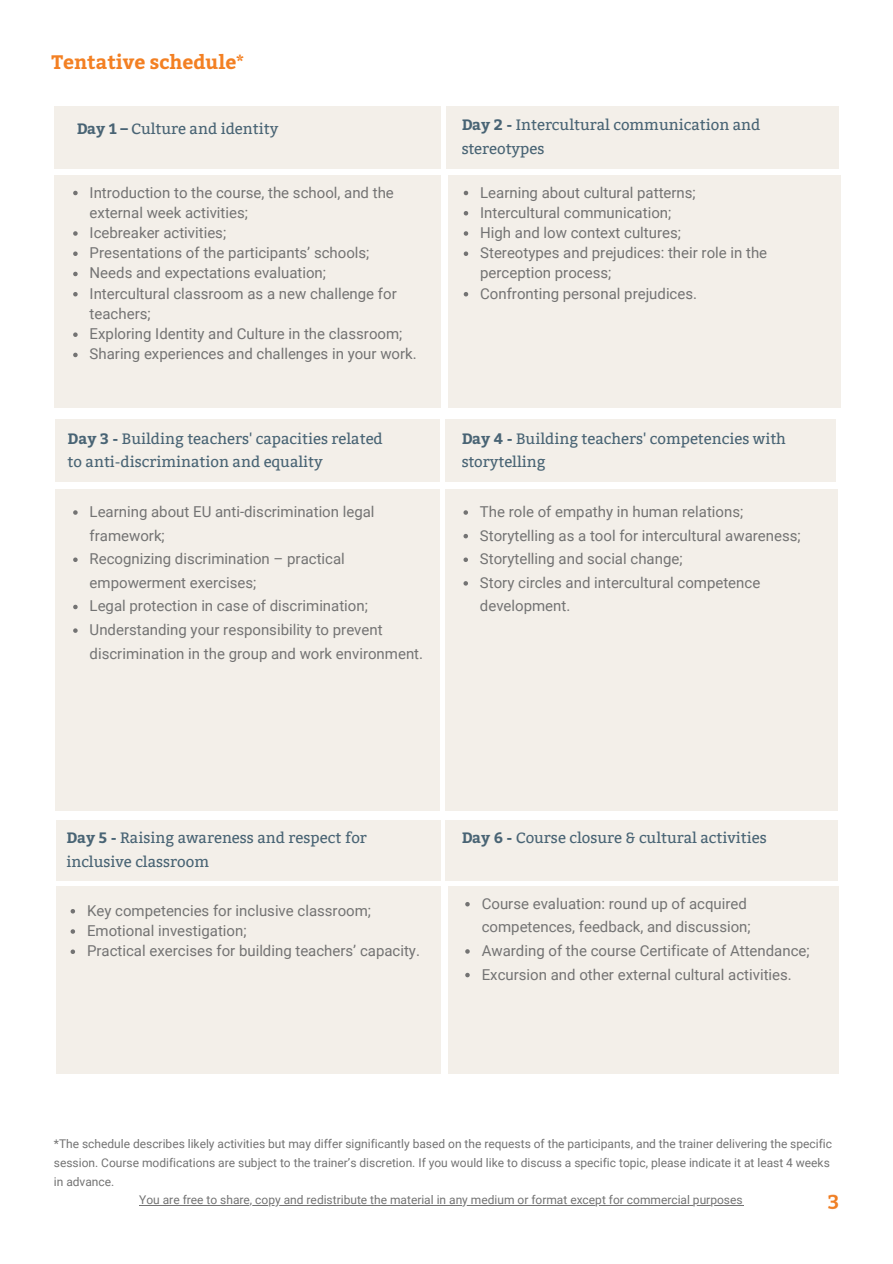
<style>
.page{position:relative;width:893px;height:1264px;background:#fff}
.page>*{position:absolute;margin:0;border:0;box-sizing:border-box;transform-origin:0 0}
.t1{font:700 19.5px "Bitter";color:#f38023}
.t2{font:15px/20.2px "Roboto";color:#737373}
.t3{font:15px/23.5px "Bitter";color:#1e4157}
.t4{font:12px/19px "Roboto";color:#737373}
.s1{font-weight:700}
</style>
<div class="page">
<div style="left:54px;top:106px;width:386px;height:63px;background:#f3efe9"></div>
<div style="left:56px;top:489px;width:384px;height:321px;background:#f3efe9"></div>
<div style="left:56px;top:419px;width:384px;height:62px;background:#f3efe9"></div>
<div style="left:446px;top:106px;width:392px;height:63px;background:#f3efe9"></div>
<div style="left:445px;top:489px;width:393px;height:321px;background:#f3efe9"></div>
<div style="left:445px;top:820px;width:393px;height:60px;background:#f3efe9"></div>
<div style="left:446px;top:419px;width:389px;height:62px;background:#f3efe9"></div>
<div style="left:448px;top:886px;width:390px;height:188px;background:#f3efe9"></div>
<svg style="left:73px;top:510px;width:5px;height:5px"></svg>
<svg style="left:73px;top:557px;width:5px;height:5px"></svg>
<svg style="left:73px;top:604px;width:5px;height:5px"></svg>
<svg style="left:73px;top:628px;width:5px;height:5px"></svg>
<svg style="left:463px;top:510px;width:5px;height:5px"></svg>
<svg style="left:463px;top:534px;width:5px;height:4px"></svg>
<svg style="left:463px;top:557px;width:5px;height:5px"></svg>
<svg style="left:463px;top:581px;width:5px;height:4px"></svg>
<svg style="left:465px;top:902px;width:4px;height:4px"></svg>
<svg style="left:465px;top:949px;width:4px;height:4px"></svg>
<svg style="left:465px;top:972px;width:4px;height:5px"></svg>
<hr style="left:139px;top:1204px;width:604px;height:1px;background:#737373">
<div style="left:54px;top:175px;width:387px;height:233px;background:#f3efe9"></div>
<svg style="left:73px;top:191px;width:5px;height:4px"></svg>
<svg style="left:73px;top:231px;width:5px;height:5px"></svg>
<svg style="left:73px;top:251px;width:5px;height:5px"></svg>
<svg style="left:73px;top:272px;width:5px;height:4px"></svg>
<svg style="left:73px;top:292px;width:5px;height:4px"></svg>
<svg style="left:73px;top:332px;width:5px;height:5px"></svg>
<svg style="left:73px;top:353px;width:5px;height:4px"></svg>
<div style="left:448px;top:175px;width:392px;height:233px;background:#f3efe9"></div>
<svg style="left:463px;top:191px;width:5px;height:4px"></svg>
<svg style="left:463px;top:211px;width:5px;height:4px"></svg>
<svg style="left:463px;top:231px;width:5px;height:5px"></svg>
<svg style="left:463px;top:251px;width:5px;height:5px"></svg>
<svg style="left:463px;top:292px;width:5px;height:4px"></svg>
<div style="left:56px;top:820px;width:385px;height:60px;background:#f3efe9"></div>
<div style="left:56px;top:886px;width:385px;height:188px;background:#f3efe9"></div>
<svg style="left:71px;top:909px;width:4px;height:4px"></svg>
<svg style="left:71px;top:929px;width:4px;height:4px"></svg>
<svg style="left:71px;top:949px;width:4px;height:5px"></svg>
<h1 class="t1" style="left:52px;top:48px;width:194px">Tentative schedule*</h1>
<p class="t3" style="left:76px;top:117px;width:203px"><span class="s1">Day 1 –</span> Culture and identity</p>
<p class="t3" style="left:461px;top:113px;width:300px"><span class="s1">Day 2 -</span> Intercultural communication and stereotypes</p>
<p class="t2" style="left:90px;top:182px;width:328px">Introduction to the course, the school, and the external week activities;<br>Icebreaker activities;<br>Presentations of the participants’ schools;<br>Needs and expectations evaluation;<br>Intercultural classroom as a new challenge for teachers;<br>Exploring Identity and Culture in the classroom; Sharing experiences and challenges in your work.</p>
<p class="t2" style="left:480px;top:182px;width:288px">Learning about cultural patterns; Intercultural communication;<br>High and low context cultures;<br>Stereotypes and prejudices: their role in the perception process;<br>Confronting personal prejudices.</p>
<p class="t3" style="left:68px;top:427px;width:317px"><span class="s1">Day 3 -</span> Building teachers' capacities related to anti-discrimination and equality</p>
<p class="t2" style="left:90px;top:500px;width:335px;line-height:23.5px">Learning about EU anti-discrimination legal framework;<br>Recognizing discrimination – practical empowerment exercises;<br>Legal protection in case of discrimination; Understanding your responsibility to prevent discrimination in the group and work environment.</p>
<p class="t3" style="left:461px;top:427px;width:326px"><span class="s1">Day 4 -</span> Building teachers' competencies with storytelling</p>
<p class="t2" style="left:480px;top:500px;width:322px;line-height:23.5px">The role of empathy in human relations; Storytelling as a tool for intercultural awareness; Storytelling and social change;<br>Story circles and intercultural competence development.</p>
<p class="t3" style="left:66px;top:826px;width:302px"><span class="s1">Day 5 -</span> Raising awareness and respect for inclusive classroom</p>
<p class="t2" style="left:87px;top:900px;width:334px">Key competencies for inclusive classroom;<br>Emotional investigation;<br>Practical exercises for building teachers’ capacity.</p>
<p class="t3" style="left:461px;top:826px;width:307px"><span class="s1">Day 6 -</span> Course closure &amp; cultural activities</p>
<p class="t2" style="left:481px;top:891px;width:329px;line-height:23.5px">Course evaluation: round up of acquired competences, feedback, and discussion; Awarding of the course Certificate of Attendance; Excursion and other external cultural activities.</p>
<p class="t4" style="left:54px;top:1134px;width:779px">*The schedule describes likely activities but may differ significantly based on the requests of the participants, and the trainer delivering the specific session. Course modifications are subject to the trainer’s discretion. If you would like to discuss a specific topic, please indicate it at least 4 weeks in advance.</p>
<p class="t4" style="left:139px;top:1189px;width:605px">You are free to share, copy and redistribute the material in any medium or format except for commercial purposes</p>
</div>
